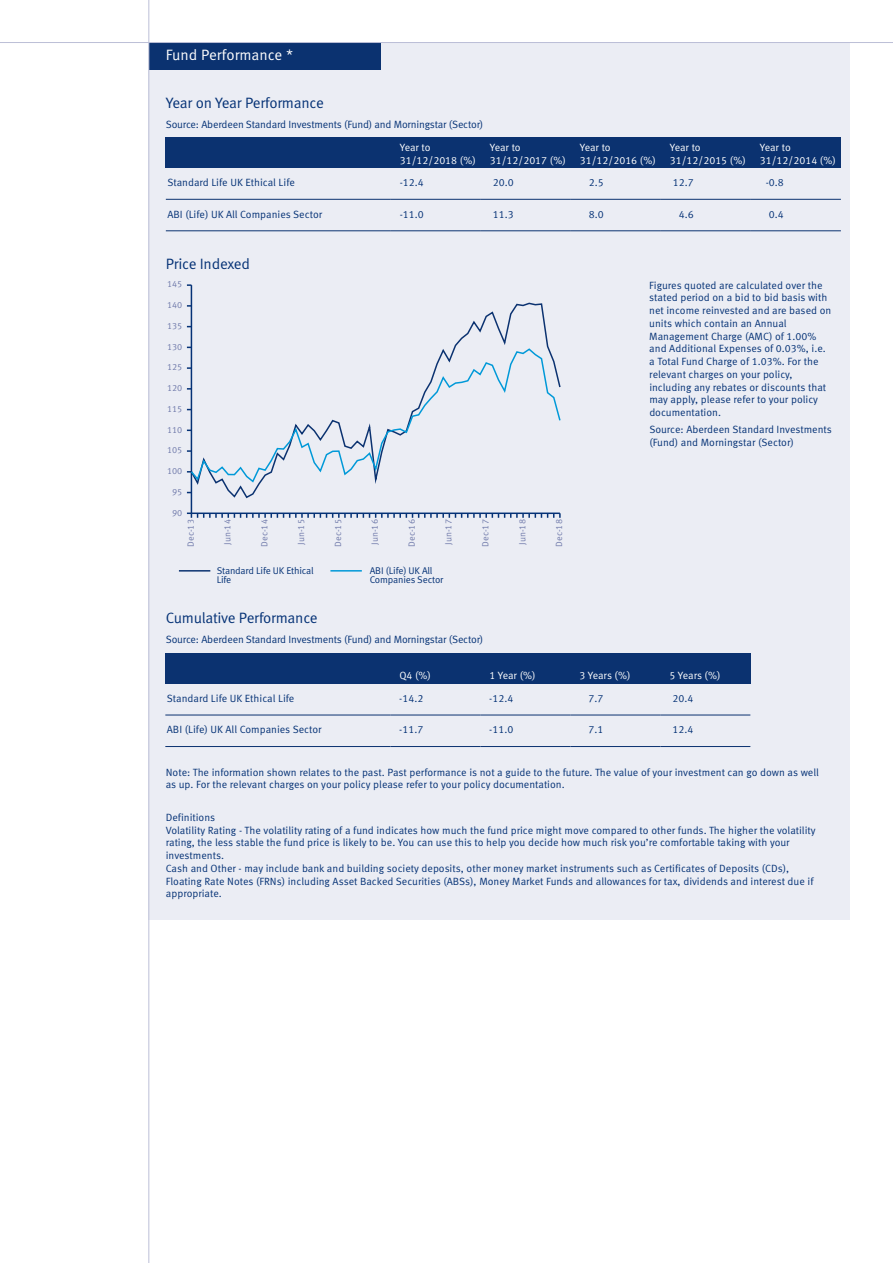
<style>
.page{position:relative;width:893px;height:1263px;background:#fff}
.page>*{position:absolute;margin:0;border:0;box-sizing:border-box;transform-origin:0 0}
.t1{font:15px "Meta Standard Life Pro TF Norm";letter-spacing:-.015em;color:#053276}
.t2{font:15px "Meta Standard Life Pro TF Norm";color:#fff}
.t3{font:10.5px/12.8px "Meta Standard Life Pro TF Norm";color:#053276}
.t4{font:10.5px/12.8px "Meta Standard Life Pro TF Norm";color:#fff}
.t5{font:9.75px/9px "Meta Standard Life Pro TF Norm";letter-spacing:-.015em;color:#053276}
.t6{font:9px "Meta Standard Life Pro TF Norm";color:#717bab}
</style>
<div class="page">
<div style="left:149px;top:43px;width:701px;height:1169px;background:#ebedf4"></div>
<div style="left:149px;top:43px;width:231px;height:27px;background:#0b3270"></div>
<div style="left:149px;top:920px;width:702px;height:292px;background:#fff"></div>
<hr style="left:0;top:42px;width:893px;height:1px;background:#bcbfd7">
<div style="left:166px;top:138px;width:225px;height:30px;background:#0b3270"></div>
<div style="left:391px;top:138px;width:90px;height:30px;background:#0b3270"></div>
<div style="left:481px;top:138px;width:90px;height:30px;background:#0b3270"></div>
<div style="left:571px;top:138px;width:90px;height:30px;background:#0b3270"></div>
<div style="left:661px;top:138px;width:90px;height:30px;background:#0b3270"></div>
<div style="left:751px;top:138px;width:90px;height:30px;background:#0b3270"></div>
<hr style="left:391px;top:199px;width:90px;height:1px;background:#0b3270">
<hr style="left:571px;top:199px;width:90px;height:1px;background:#0b3270">
<hr style="left:661px;top:199px;width:90px;height:1px;background:#0b3270">
<hr style="left:481px;top:199px;width:90px;height:1px;background:#0b3270">
<hr style="left:166px;top:199px;width:225px;height:1px;background:#0b3270">
<hr style="left:751px;top:199px;width:90px;height:1px;background:#0b3270">
<hr style="left:391px;top:231px;width:90px;height:1px;background:#0b3270">
<hr style="left:571px;top:231px;width:90px;height:1px;background:#0b3270">
<hr style="left:661px;top:231px;width:90px;height:1px;background:#0b3270">
<hr style="left:481px;top:231px;width:90px;height:1px;background:#0b3270">
<hr style="left:166px;top:231px;width:225px;height:1px;background:#0b3270">
<hr style="left:751px;top:231px;width:90px;height:1px;background:#0b3270">
<hr style="left:179px;top:570px;width:31px;height:2px;background:#0b3270">
<hr style="left:330px;top:570px;width:32px;height:2px;background:#0099d8">
<hr style="left:191px;top:285px;width:1px;height:228px;background:#053276">
<svg style="left:187px;top:512px;width:374px;height:6px"></svg>
<svg style="left:189px;top:302px;width:360px;height:197px"></svg>
<svg style="left:189px;top:347px;width:372px;height:137px"></svg>
<div style="left:165px;top:653px;width:225px;height:30px;background:#0b3270"></div>
<div style="left:390px;top:653px;width:90px;height:30px;background:#0b3270"></div>
<div style="left:480px;top:653px;width:90px;height:30px;background:#0b3270"></div>
<div style="left:570px;top:653px;width:90px;height:30px;background:#0b3270"></div>
<div style="left:660px;top:653px;width:90px;height:30px;background:#0b3270"></div>
<hr style="left:390px;top:715px;width:90px;height:1px;background:#0b3270">
<hr style="left:570px;top:715px;width:90px;height:1px;background:#0b3270">
<hr style="left:660px;top:715px;width:90px;height:1px;background:#0b3270">
<hr style="left:480px;top:715px;width:90px;height:1px;background:#0b3270">
<hr style="left:165px;top:715px;width:225px;height:1px;background:#0b3270">
<hr style="left:390px;top:746px;width:90px;height:1px;background:#0b3270">
<hr style="left:570px;top:746px;width:90px;height:1px;background:#0b3270">
<hr style="left:660px;top:746px;width:90px;height:1px;background:#0b3270">
<hr style="left:480px;top:746px;width:90px;height:1px;background:#0b3270">
<hr style="left:165px;top:746px;width:225px;height:1px;background:#0b3270">
<hr style="left:148px;top:0;width:1px;height:1263px;background:#bcbfd7">
<h1 class="t2" style="left:166px;top:49px;width:129px">Fund Performance *</h1>
<h1 class="t1" style="left:166px;top:97px;width:159px">Year on Year Performance</h1>
<p class="t3" style="left:166px;top:118px;width:319px">Source: Aberdeen Standard Investments (Fund) and Morningstar (Sector)</p>
<p class="t4" style="left:400px;top:142px;width:77px">Year to<br>31/12/2018 (%)</p>
<p class="t4" style="left:490px;top:142px;width:77px">Year to<br>31/12/2017 (%)</p>
<p class="t4" style="left:580px;top:142px;width:77px">Year to<br>31/12/2016 (%)</p>
<p class="t4" style="left:670px;top:142px;width:77px">Year to<br>31/12/2015 (%)</p>
<p class="t4" style="left:760px;top:142px;width:77px">Year to<br>31/12/2014 (%)</p>
<p class="t3" style="left:167px;top:177px;width:129px">Standard Life UK Ethical Life</p>
<p class="t3" style="left:400px;top:177px;width:26px">-12.4</p>
<p class="t3" style="left:493px;top:177px;width:22px">20.0</p>
<p class="t3" style="left:589px;top:177px;width:16px">2.5</p>
<p class="t3" style="left:673px;top:177px;width:22px">12.7</p>
<p class="t3" style="left:766px;top:177px;width:20px">-0.8</p>
<p class="t3" style="left:167px;top:208px;width:156px">ABI (Life) UK All Companies Sector</p>
<p class="t3" style="left:400px;top:208px;width:26px">-11.0</p>
<p class="t3" style="left:493px;top:208px;width:22px">11.3</p>
<p class="t3" style="left:589px;top:208px;width:16px">8.0</p>
<p class="t3" style="left:679px;top:208px;width:16px">4.6</p>
<p class="t3" style="left:769px;top:208px;width:16px">0.4</p>
<h1 class="t1" style="left:166px;top:258px;width:86px">Price Indexed</h1>
<p class="t6" style="left:167px;top:281px;width:17px">145</p>
<p class="t6" style="left:167px;top:302px;width:17px">140</p>
<p class="t6" style="left:167px;top:322px;width:17px">135</p>
<p class="t6" style="left:167px;top:343px;width:17px">130</p>
<p class="t6" style="left:167px;top:364px;width:17px">125</p>
<p class="t6" style="left:167px;top:385px;width:17px">120</p>
<p class="t6" style="left:167px;top:405px;width:17px">115</p>
<p class="t6" style="left:167px;top:426px;width:17px">110</p>
<p class="t6" style="left:167px;top:447px;width:17px">105</p>
<p class="t6" style="left:167px;top:468px;width:17px">100</p>
<p class="t6" style="left:172px;top:488px;width:12px">95</p>
<p class="t6" style="left:172px;top:509px;width:12px">90</p>
<p class="t6" style="left:187px;top:547px;width:29px;rotate:-90deg">Dec-13</p>
<p class="t6" style="left:224px;top:545px;width:27px;rotate:-90deg">Jun-14</p>
<p class="t6" style="left:261px;top:547px;width:29px;rotate:-90deg">Dec-14</p>
<p class="t6" style="left:298px;top:545px;width:27px;rotate:-90deg">Jun-15</p>
<p class="t6" style="left:335px;top:547px;width:29px;rotate:-90deg">Dec-15</p>
<p class="t6" style="left:371px;top:545px;width:27px;rotate:-90deg">Jun-16</p>
<p class="t6" style="left:408px;top:547px;width:29px;rotate:-90deg">Dec-16</p>
<p class="t6" style="left:445px;top:545px;width:27px;rotate:-90deg">Jun-17</p>
<p class="t6" style="left:482px;top:547px;width:29px;rotate:-90deg">Dec-17</p>
<p class="t6" style="left:519px;top:545px;width:27px;rotate:-90deg">Jun-18</p>
<p class="t6" style="left:556px;top:547px;width:29px;rotate:-90deg">Dec-18</p>
<p class="t5" style="left:217px;top:567px;width:99px">Standard Life UK Ethical<br>Life</p>
<p class="t5" style="left:370px;top:567px;width:75px">ABI (Life) UK All<br>Companies Sector</p>
<p class="t3" style="left:649px;top:279px;width:183px">Figures quoted are calculated over the stated period on a bid to bid basis with net income reinvested and are based on units which contain an Annual Management Charge (AMC) of 1.00% and Additional Expenses of 0.03%, i.e. a Total Fund Charge of 1.03%. For the relevant charges on your policy, including any rebates or discounts that may apply, please refer to your policy documentation.</p>
<p class="t3" style="left:649px;top:424px;width:184px">Source: Aberdeen Standard Investments (Fund) and Morningstar (Sector)</p>
<h1 class="t1" style="left:166px;top:612px;width:153px">Cumulative Performance</h1>
<p class="t3" style="left:166px;top:633px;width:319px">Source: Aberdeen Standard Investments (Fund) and Morningstar (Sector)</p>
<p class="t4" style="left:399px;top:670px;width:33px">Q4 (%)</p>
<p class="t4" style="left:489px;top:670px;width:48px">1 Year (%)</p>
<p class="t4" style="left:579px;top:670px;width:53px">3 Years (%)</p>
<p class="t4" style="left:669px;top:670px;width:53px">5 Years (%)</p>
<p class="t3" style="left:167px;top:693px;width:129px">Standard Life UK Ethical Life</p>
<p class="t3" style="left:399px;top:693px;width:26px">-14.2</p>
<p class="t3" style="left:489px;top:693px;width:26px">-12.4</p>
<p class="t3" style="left:588px;top:693px;width:16px">7.7</p>
<p class="t3" style="left:672px;top:693px;width:22px">20.4</p>
<p class="t3" style="left:167px;top:724px;width:156px">ABI (Life) UK All Companies Sector</p>
<p class="t3" style="left:399px;top:724px;width:26px">-11.7</p>
<p class="t3" style="left:489px;top:724px;width:26px">-11.0</p>
<p class="t3" style="left:588px;top:724px;width:16px">7.1</p>
<p class="t3" style="left:672px;top:724px;width:22px">12.4</p>
<p class="t3" style="left:166px;top:766px;width:655px">Note: The information shown relates to the past. Past performance is not a guide to the future. The value of your investment can go down as well as up. For the relevant charges on your policy please refer to your policy documentation.</p>
<p class="t3" style="left:166px;top:812px;width:651px">Definitions<br>Volatility Rating - The volatility rating of a fund indicates how much the fund price might move compared to other funds. The higher the volatility rating, the less stable the fund price is likely to be. You can use this to help you decide how much risk you’re comfortable taking with your investments.<br>Cash and Other - may include bank and building society deposits, other money market instruments such as Certificates of Deposits (CDs), Floating Rate Notes (FRNs) including Asset Backed Securities (ABSs), Money Market Funds and allowances for tax, dividends and interest due if appropriate.</p>
</div>
